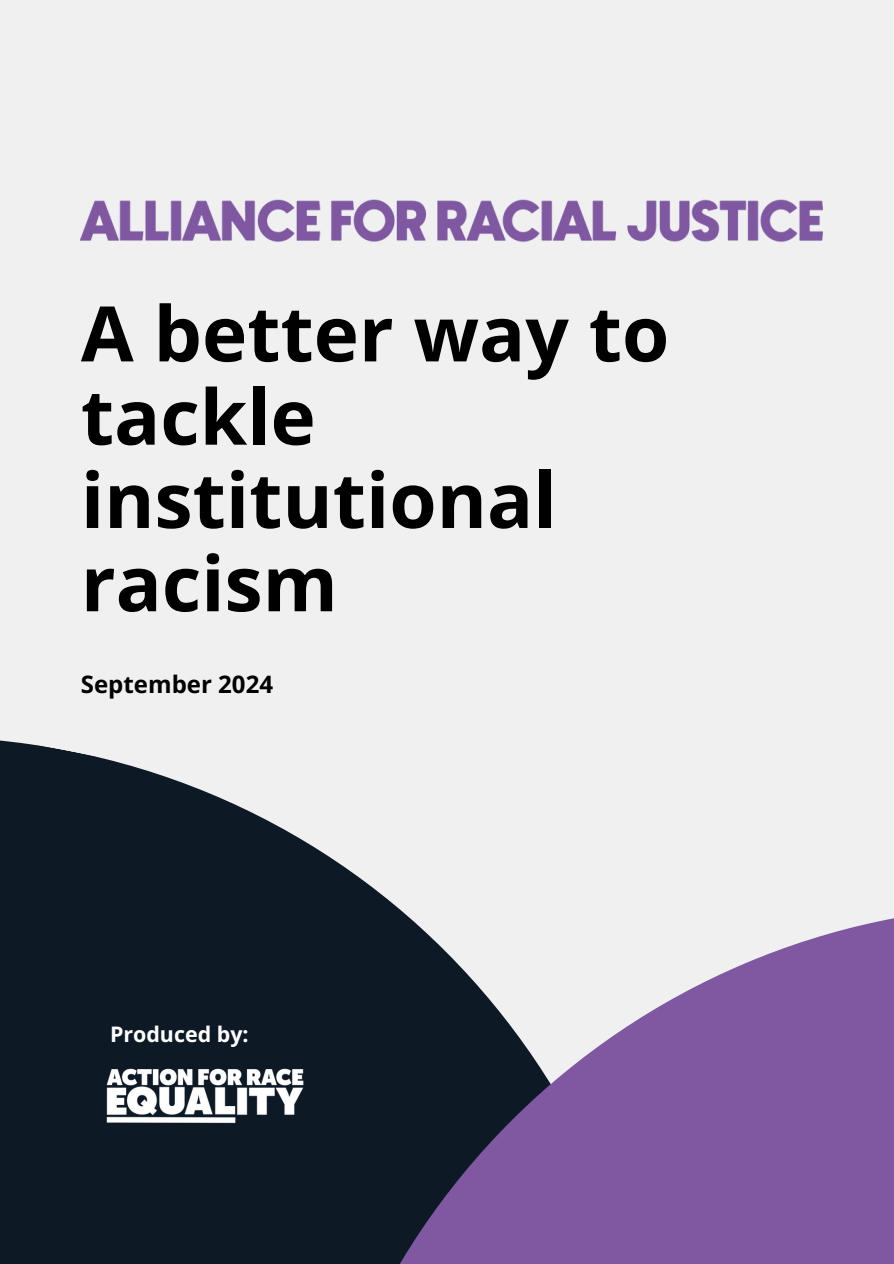
<style>
.page{position:relative;width:894px;height:1264px;background:#fff}
.page>*{position:absolute;margin:0;border:0;box-sizing:border-box;transform-origin:0 0}
.t1{font:700 76.5px/83.2px "Open Sans";color:#000}
.t2{font:700 24px "Open Sans";color:#000}
.t3{font:700 21.45px "Open Sans";color:#fff}
</style>
<div class="page">
<div style="left:0;top:0;width:893px;height:1263px;background:#f0f0f0"></div>
<img style="left:81px;top:199px;width:742px;height:43px">
<svg style="left:0;top:740px;width:304px;height:523px;fill:#0d1a26"></svg>
<img style="left:98px;top:1055px;width:135px;height:79px">
<svg style="left:233px;top:841px;width:660px;height:422px"></svg>
<h1 class="t1" style="left:81px;top:290px;width:589px">A better way to tackle institutional racism</h1>
<h2 class="t2" style="left:81px;top:667px;width:194px">September 2024</h2>
<p class="t3" style="left:110px;top:1018px;width:140px">Produced by:</p>
</div>
